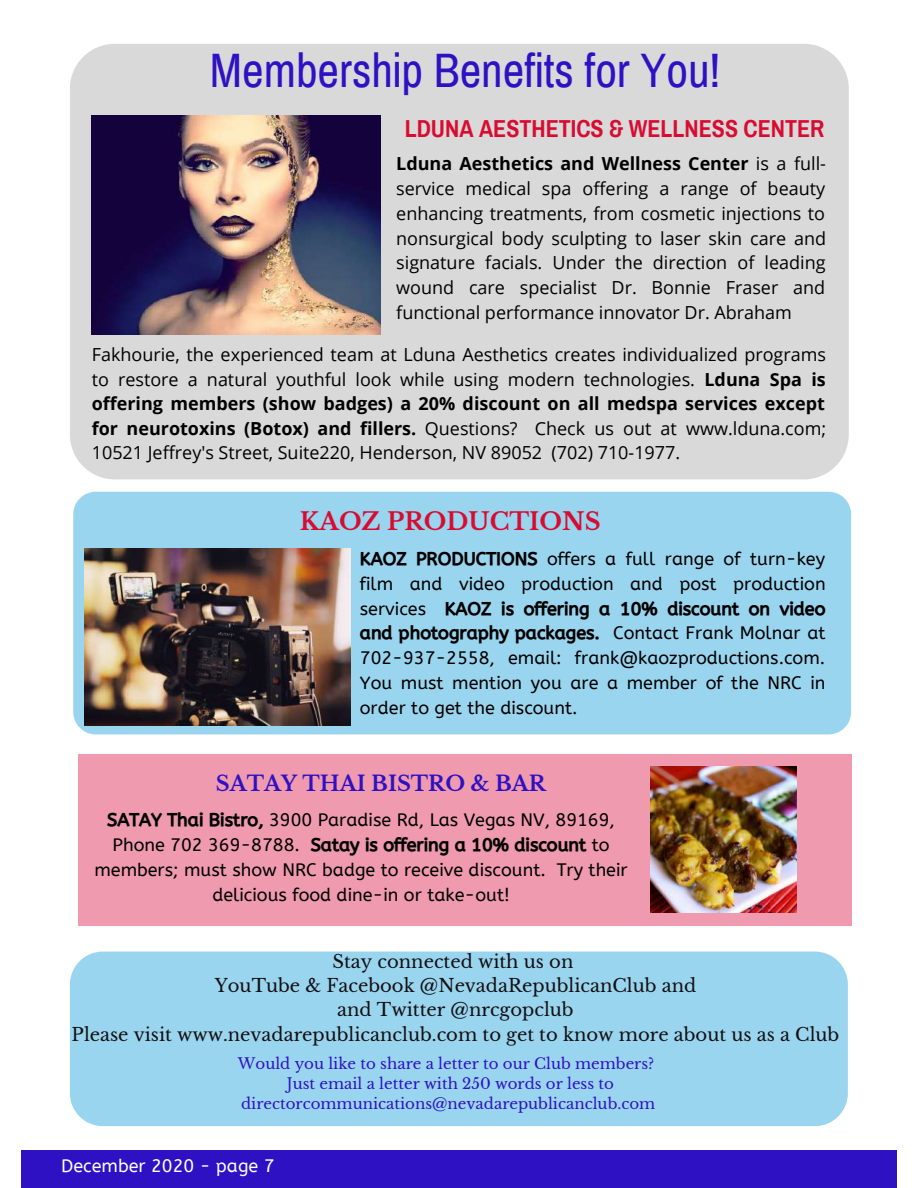
<style>
.page{position:relative;width:918px;height:1188px;background:#fff}
.page>*{position:absolute;margin:0;border:0;box-sizing:border-box;transform-origin:0 0}
.t1{font:47.25px "Archivo Narrow";color:#2f11c4}
.t2{font:700 24px "Archivo Narrow";color:#d80c31}
.t3{font:700 24px "Libre Baskerville";color:#d80c31}
.t4{font:700 21px "Libre Baskerville";color:#2f11c4}
.t5{font:18px/24.8px "Open Sans";color:#000;text-align:justify}
.t6{font:18px/24.8px "A Bee Zee";color:#000}
.t7{font:18px/24.3px "Libre Baskerville";color:#131012;text-align:center}
.t8{font:18px/24.8px "CA Generated";color:#000}
.t9{font:18px "A Bee Zee";color:#fff}
.t10{font:15px/20.1px "Libre Baskerville";color:#2f11c4;text-align:center}
.s1{font-weight:700}
.s2{font-family:"CA Generated"}
.s3{font-family:"A Bee Zee"}
</style>
<div class="page">
<div style="left:21px;top:1150px;width:876px;height:38px;background:#2f11c4"></div>
<div style="left:70px;top:44px;width:779px;height:435px;background:#d9d9d9;border-radius:45px"></div>
<div style="left:70px;top:952px;width:778px;height:174px;background:#9ad5ef;border-radius:33px"></div>
<img style="left:92px;top:115px;width:289px;height:219px">
<div style="left:73px;top:492px;width:778px;height:242px;background:#9ad5ef;border-radius:22px"></div>
<img style="left:85px;top:549px;width:265px;height:177px">
<div style="left:79px;top:754px;width:773px;height:172px;background:#ef9aae"></div>
<img style="left:651px;top:767px;width:146px;height:145px">
<h1 class="t1" style="left:210px;top:46px;width:512px">Membership Benefits for You!</h1>
<h2 class="t2" style="left:405px;top:116px;width:421px">LDUNA AESTHETICS &amp; WELLNESS CENTER</h2>
<p class="t5" style="left:396px;top:151px;width:431px"><span class="s1">Lduna Aesthetics and Wellness Center</span> is a full&shy;service medical spa offering a range of beauty enhancing treatments, from cosmetic injections to nonsurgical body sculpting to laser skin care and signature facials. Under the direction of leading wound care specialist Dr. Bonnie Fraser and functional performance innovator Dr. Abraham</p>
<p class="t5" style="left:92px;top:342px;width:736px">Fakhourie, the experienced team at Lduna Aesthetics creates individualized programs to restore a natural youthful look while using modern technologies. <span class="s1">Lduna Spa is offering members (show badges) a 20% discount on all medspa services except for neurotoxins (Botox) and fillers.</span> Questions? Check us out at www.lduna.com; 10521 Jeffrey's Street, Suite220, Henderson, NV 89052 (702) 710-1977.</p>
<h2 class="t3" style="left:300px;top:507px;width:302px">KAOZ PRODUCTIONS</h2>
<p class="t6" style="left:360px;top:547px;width:467px"><span class="s2">KAOZ PRODUCTIONS</span> offers a full range of turn-key film and video production and post production</p>
<p class="t8" style="left:360px;top:596px;width:467px"><span class="s3">services</span> KAOZ is offering a 10% discount on video and photography packages. <span class="s3">Contact Frank Molnar at</span></p>
<p class="t6" style="left:360px;top:646px;width:467px;text-align:justify">702-937-2558, email: frank@kaozproductions.com.<br>You must mention you are a member of the NRC in order to get the discount.</p>
<p class="t4" style="left:216px;top:770px;width:332px">SATAY THAI BISTRO &amp; BAR</p>
<p class="t6" style="left:107px;top:808px;width:509px"><span class="s2">SATAY Thai Bistro,</span> 3900 Paradise Rd, Las Vegas NV, 89169,</p>
<p class="t8" style="left:113px;top:833px;width:499px"><span class="s3">Phone 702 369-8788.</span> Satay is offering a 10% discount <span class="s3">to</span></p>
<p class="t6" style="left:94px;top:858px;width:535px;text-align:center">members; must show NRC badge to receive discount. Try their delicious food dine-in or take-out!</p>
<p class="t7" style="left:72px;top:949px;width:769px">Stay connected with us on<br>YouTube &amp; Facebook @NevadaRepublicanClub and<br>and Twitter @nrcgopclub<br>Please visit www.nevadarepublicanclub.com to get to know more about us as a Club</p>
<p class="t10" style="left:238px;top:1054px;width:419px">Would you like to share a letter to our Club members?<br>Just email a letter with 250 words or less to directorcommunications@nevadarepublicanclub.com</p>
<p class="t9" style="left:61px;top:1155px;width:215px">December 2020 - page 7</p>
</div>
